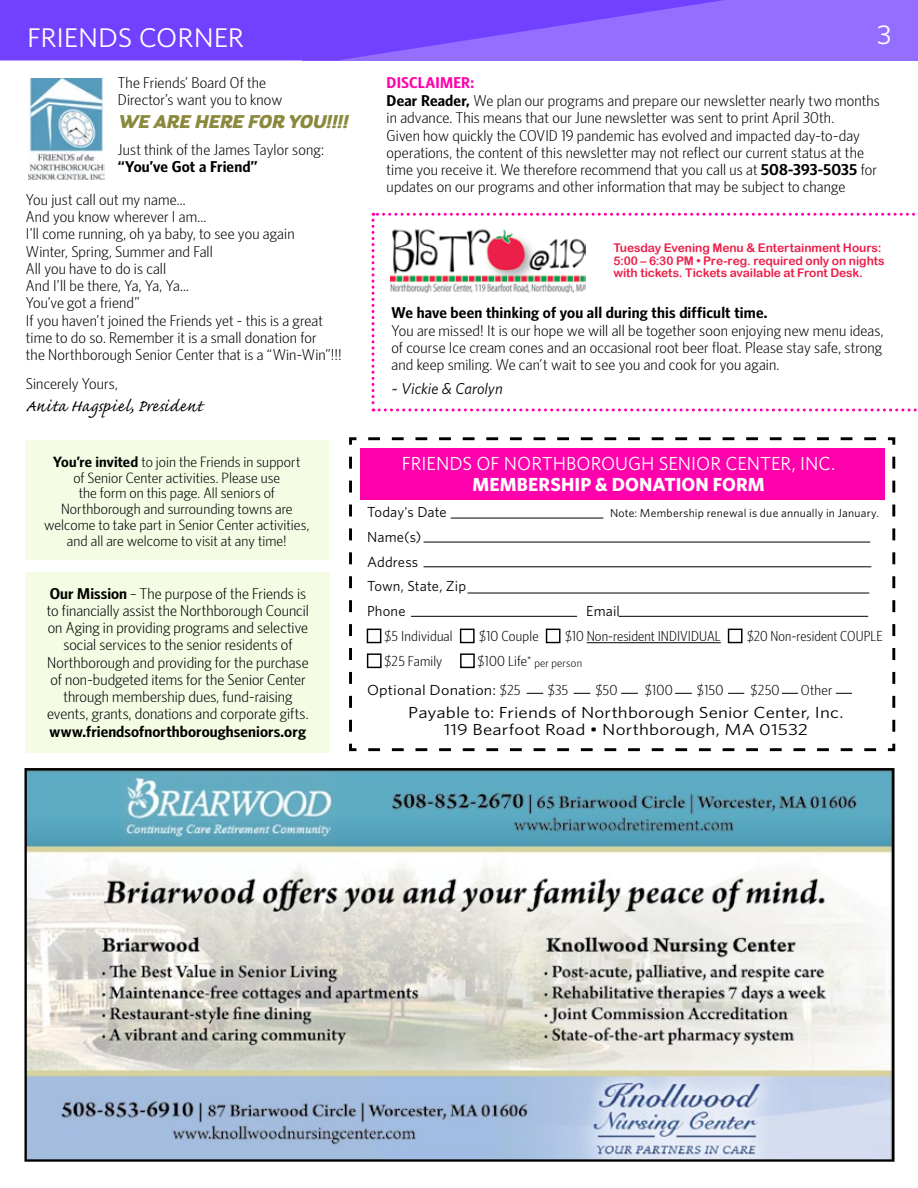
<style>
.page{position:relative;width:918px;height:1188px;background:#fff}
.page>*{position:absolute;margin:0;border:0;box-sizing:border-box;transform-origin:0 0}
.t1{font:27px "Whitney";letter-spacing:-.005em;color:#fff;scale:1.05 1}
.t2{font:21px "Caflisch Script Web";letter-spacing:.04em;color:#000}
.t3{font:18.9px "Whitney";color:#fff}
.t4{font:700 18.9px "Whitney";letter-spacing:.005em;color:#fff}
.t5{font:italic 800 18px "Altair";color:#8b893e}
.t6{font:16.05px/16.8px "Whitney";letter-spacing:.005em;color:#000;text-align:center;scale:1.18 1}
.t7{font:300 15.75px/17.2px "Whitney Condensed";letter-spacing:.005em;color:#000;scale:1.18 1}
.t8{font:600 15.75px "Whitney Condensed";letter-spacing:.005em;color:#000;scale:1.18 1}
.t9{font:italic 15.75px "Whitney";color:#000}
.t10{font:300 15px/15.8px "Whitney Condensed";letter-spacing:.005em;color:#000;text-align:center;scale:1.19 1}
.t11{font:14.55px/24.8px "Whitney";letter-spacing:.01em;color:#000}
.t12{font:300 14.55px "Whitney Condensed";letter-spacing:.01em;color:#000;scale:1.15 1}
.t13{font:300 14.55px "Whitney Condensed";letter-spacing:.01em;color:#000;scale:1.13 1}
.t14{font:300 14.55px "Whitney Condensed";letter-spacing:.01em;color:#000;scale:1.18 1}
.t15{font:300 14.55px "Whitney Condensed";letter-spacing:.01em;color:#000;scale:1.11 1}
.t16{font:14.55px "Whitney";letter-spacing:.01em;color:#000;scale:1.1 1}
.t17{font:12px/12.5px "Arial Rounded MT Bold";letter-spacing:-.01em;color:#ec1f4a}
.t18{font:11.7px "Whitney";letter-spacing:.02em;color:#000}
.t19{font:300 11.7px "Whitney Condensed";letter-spacing:.02em;color:#000;scale:1.18 1}
.s1{font-weight:600}
.s2{font-weight:600;color:#ff00ac}
.s3{font-family:"Whitney Condensed";font-weight:300}
</style>
<div class="page">
<div style="left:302px;top:0;width:616px;height:60px;background:#946eff"></div>
<svg style="left:0;top:0;width:723px;height:60px;fill:#7240ff"></svg>
<img style="left:27px;top:771px;width:865px;height:388px">
<div style="left:24px;top:768px;width:871px;height:394px;border:2px solid #000"></div>
<div style="left:26px;top:440px;width:303px;height:120px;background:#f5fce4"></div>
<img style="left:28px;top:78px;width:76px;height:102px">
<svg style="left:349px;top:437px;width:547px;height:315px"></svg>
<div style="left:361px;top:448px;width:524px;height:52px;background:#ff00ac"></div>
<hr style="left:587px;top:642px;width:134px;height:1px;background:#000">
<hr style="left:451px;top:518px;width:152px;height:1px;background:#000">
<hr style="left:424px;top:542px;width:446px;height:1px;background:#000">
<svg style="left:527px;top:693px;width:16px;height:1px"></svg>
<hr style="left:424px;top:566px;width:447px;height:1px;background:#000">
<hr style="left:468px;top:593px;width:401px;height:1px;background:#000">
<svg style="left:574px;top:693px;width:16px;height:1px"></svg>
<svg style="left:621px;top:693px;width:17px;height:1px"></svg>
<svg style="left:728px;top:693px;width:16px;height:1px"></svg>
<div style="left:367px;top:629px;width:14px;height:14px;border:1px solid #000"></div>
<div style="left:460px;top:629px;width:15px;height:14px;border:1px solid #000"></div>
<div style="left:546px;top:629px;width:14px;height:14px;border:1px solid #000"></div>
<div style="left:728px;top:629px;width:15px;height:14px;border:1px solid #000"></div>
<div style="left:367px;top:653px;width:15px;height:15px;border:1px solid #000"></div>
<hr style="left:411px;top:616px;width:166px;height:1px;background:#000">
<hr style="left:619px;top:616px;width:249px;height:1px;background:#000">
<svg style="left:675px;top:693px;width:17px;height:1px"></svg>
<svg style="left:782px;top:693px;width:16px;height:1px"></svg>
<svg style="left:836px;top:693px;width:16px;height:1px"></svg>
<div style="left:460px;top:653px;width:15px;height:15px;border:1px solid #000"></div>
<div style="left:26px;top:573px;width:304px;height:180px;background:#f5fce4"></div>
<svg style="left:372px;top:213px;width:545px;height:198px"></svg>
<div style="left:389px;top:225px;width:207px;height:68px;background:#fff"></div>
<img style="left:390px;top:229px;width:195px;height:63px">
<h1 class="t1" style="left:27px;top:21px;width:208px">FRIENDS CORNER</h1>
<p class="t7" style="left:118px;top:74px;width:141px">The Friends’ Board Of the<br>Director’s want you to know</p>
<p class="t5" style="left:118px;top:109px;width:231px">WE ARE HERE FOR YOU!!!!</p>
<p class="t7" style="left:118px;top:141px;width:176px">Just think of the James Taylor song:</p>
<p class="t8" style="left:118px;top:157px;width:120px">“You’ve Got a Friend”</p>
<p class="t7" style="left:26px;top:191px;width:269px">You just call out my name...<br>And you know wherever I am...<br>I’ll come running, oh ya baby, to see you again<br>Winter, Spring, Summer and Fall<br>All you have to do is call<br>And I’ll be there, Ya, Ya, Ya...<br>You’ve got a friend”<br>If you haven’t joined the Friends yet - this is a great time to do so. Remember it is a small donation for<br>the Northborough Senior Center that is a “Win-Win”!!!</p>
<p class="t7" style="left:26px;top:375px;width:80px">Sincerely Yours,</p>
<h2 class="t2" style="left:26px;top:395px;width:178px">Anita Hagspiel, President</h2>
<p class="t10" style="left:44px;top:454px;width:225px"><span class="s1">You’re invited</span> to join the Friends in support<br>of Senior Center activities. Please use<br>the form on this page. All seniors of Northborough and surrounding towns are welcome to take part in Senior Center activities, and all are welcome to visit at any time!</p>
<p class="t7" style="left:47px;top:585px;width:223px;text-align:center"><span class="s1">Our Mission</span> – The purpose of the Friends is to financially assist the Northborough Council on Aging in providing programs and selective social services to the senior residents of Northborough and providing for the purchase of non-budgeted items for the Senior Center through membership dues, fund-raising events, grants, donations and corporate gifts.</p>
<p class="t8" style="left:50px;top:722px;width:219px">www.friendsofnorthboroughseniors.org</p>
<h1 class="t1" style="left:877px;top:19px;width:16px">3</h1>
<p class="t7" style="left:387px;top:74px;width:420px"><span class="s2">DISCLAIMER:<br></span><span class="s1">Dear Reader,</span> We plan our programs and prepare our newsletter nearly two months in advance. This means that our June newsletter was sent to print April 30th.<br>Given how quickly the COVID 19 pandemic has evolved and impacted day-to-day operations, the content of this newsletter may not reflect our current status at the time you receive it. We therefore recommend that you call us at <span class="s1">508-393-5035</span> for updates on our programs and other information that may be subject to change</p>
<p class="t17" style="left:613px;top:242px;width:273px">Tuesday Evening Menu &amp; Entertainment Hours:<br>5:00 – 6:30 PM • Pre-reg. required only on nights with tickets. Tickets available at Front Desk.</p>
<p class="t8" style="left:392px;top:304px;width:320px">We have been thinking of you all during this difficult time.</p>
<p class="t7" style="left:392px;top:322px;width:419px;text-align:justify">You are missed! It is our hope we will all be together soon enjoying new menu ideas, of course Ice cream cones and an occasional root beer float. Please stay safe, strong and keep smiling. We can’t wait to see you and cook for you again.</p>
<p class="t9" style="left:392px;top:379px;width:113px">~ Vickie &amp; Carolyn</p>
<p class="t3" style="left:402px;top:453px;width:435px">FRIENDS OF NORTHBOROUGH SENIOR CENTER, INC.</p>
<p class="t4" style="left:473px;top:473px;width:294px">MEMBERSHIP &amp; DONATION FORM</p>
<p class="t11" style="left:367px;top:499px;width:81px">Today's Date</p>
<p class="t18" style="left:610px;top:506px;width:271px">Note: Membership renewal is due annually in January.</p>
<p class="t11" style="left:367px;top:524px;width:101px">Name(s)<br>Address<br>Town, State, Zip<br>Phone</p>
<p class="t11" style="left:586px;top:598px;width:35px">Email</p>
<p class="t12" style="left:385px;top:628px;width:61px">$5 Individual</p>
<p class="t12" style="left:479px;top:628px;width:53px">$10 Couple</p>
<p class="t13" style="left:565px;top:628px;width:139px">$10 Non-resident INDIVIDUAL</p>
<p class="t15" style="left:747px;top:628px;width:124px">$20 Non-resident COUPLE</p>
<p class="t12" style="left:385px;top:652px;width:52px">$25 Family</p>
<p class="t12" style="left:478px;top:652px;width:49px">$100 Life*</p>
<p class="t16" style="left:367px;top:681px;width:141px">Optional Donation: <span class="s3">$25</span></p>
<p class="t14" style="left:548px;top:682px;width:19px">$35</p>
<p class="t14" style="left:595px;top:682px;width:20px">$50</p>
<p class="t14" style="left:645px;top:682px;width:25px">$100</p>
<p class="t14" style="left:697px;top:682px;width:24px">$150</p>
<p class="t14" style="left:751px;top:682px;width:26px">$250</p>
<p class="t14" style="left:801px;top:682px;width:28px">Other</p>
<p class="t6" style="left:408px;top:704px;width:370px">Payable to: Friends of Northborough Senior Center, Inc.<br>119 Bearfoot Road • Northborough, MA 01532</p>
<p class="t19" style="left:534px;top:657px;width:42px">per person</p>
</div>
